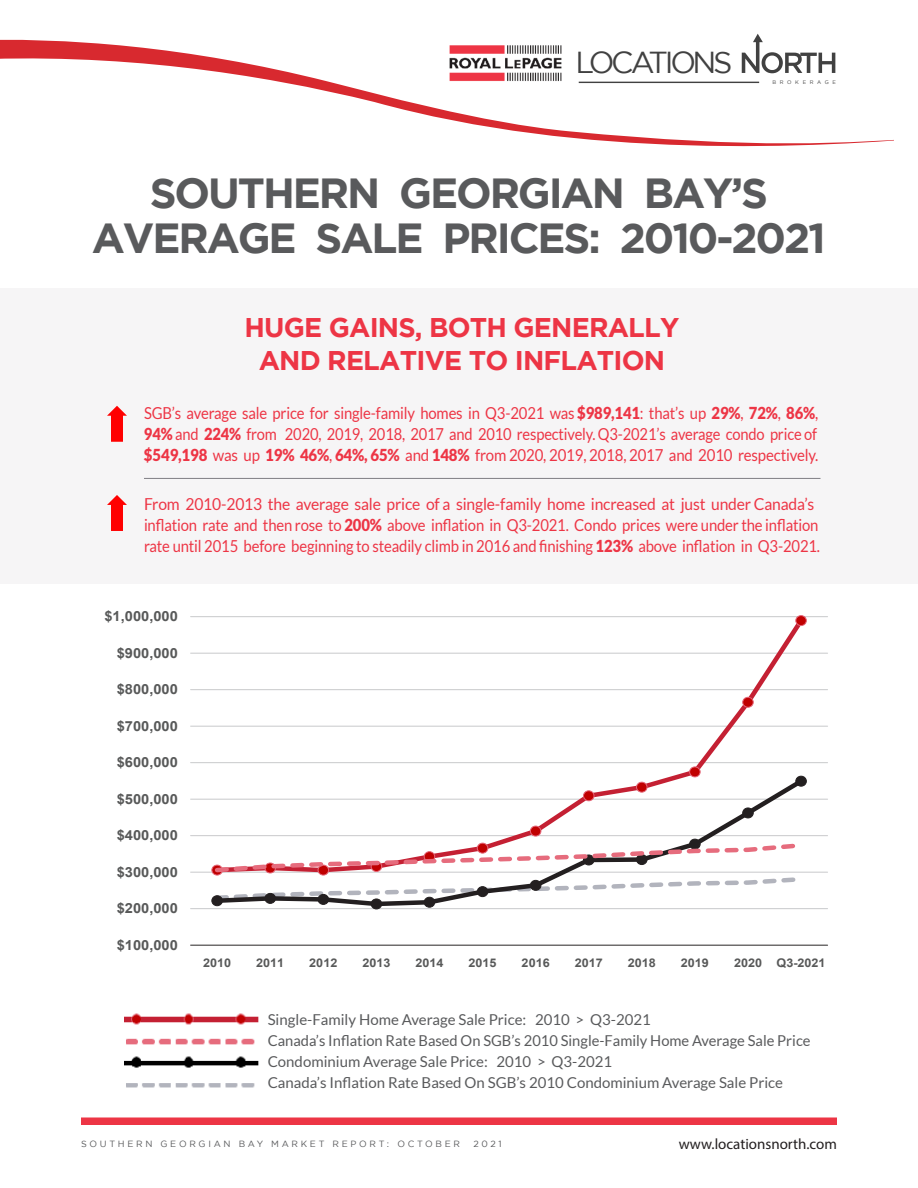
<style>
.page{position:relative;width:918px;height:1188px;background:#fff}
.page>*{position:absolute;margin:0;border:0;box-sizing:border-box;transform-origin:0 0}
.t1{font:700 42px/45px "Gotham";letter-spacing:-.05em;color:#595a5c;text-align:center}
.t2{font:30.3px "Gotham";letter-spacing:-.115em;color:#414141}
.t3{font:700 27px/32.4px "Gotham";letter-spacing:-.03em;color:#ed3545;text-align:center}
.t4{font:16.5px/21px "Lato";letter-spacing:-.01em;color:#ed3545;scale:.95 1}
.t5{font:16.5px/21px "Lato";letter-spacing:-.01em;color:#ed3545;text-align:justify;scale:.9 1}
.t6{font:15px "Lato";color:#595a5c}
.t7{font:15px "Myriad Pro";color:#231f20}
.t8{font:700 13.95px "Arial";color:#585959;scale:1.05 1}
.t9{font:700 12px "Arial";color:#585959;scale:1.05 1}
.t10{font:9px "Gotham";letter-spacing:.3em;color:#595a5c}
.t11{font:5.25px "Gotham";letter-spacing:.7em;color:#414141}
.s1{font-weight:900}
</style>
<div class="page">
<div style="left:81px;top:1118px;width:756px;height:7px;background:#ed3545"></div>
<hr style="left:191px;top:908px;width:637px;height:1px;background:#c7c8ca">
<hr style="left:191px;top:872px;width:637px;height:1px;background:#c7c8ca">
<hr style="left:191px;top:835px;width:637px;height:1px;background:#c7c8ca">
<hr style="left:191px;top:799px;width:637px;height:1px;background:#c7c8ca">
<hr style="left:191px;top:762px;width:637px;height:1px;background:#c7c8ca">
<hr style="left:191px;top:726px;width:637px;height:1px;background:#c7c8ca">
<hr style="left:191px;top:689px;width:637px;height:1px;background:#c7c8ca">
<hr style="left:191px;top:653px;width:637px;height:1px;background:#c7c8ca">
<hr style="left:191px;top:616px;width:637px;height:1px;background:#c7c8ca">
<hr style="left:191px;top:945px;width:637px;height:1px;background:#231f20">
<div style="left:212px;top:896px;width:10px;height:10px;background:#231f20;border-radius:50%"></div>
<div style="left:212px;top:895px;width:11px;height:11px;border:1px solid #231f20;border-radius:50%"></div>
<div style="left:265px;top:893px;width:11px;height:11px;border:1px solid #231f20;border-radius:50%"></div>
<div style="left:318px;top:894px;width:11px;height:11px;border:1px solid #231f20;border-radius:50%"></div>
<div style="left:371px;top:899px;width:11px;height:10px;background:#231f20;border-radius:50%"></div>
<div style="left:371px;top:899px;width:11px;height:10px;border:1px solid #231f20;border-radius:50%"></div>
<div style="left:424px;top:897px;width:11px;height:10px;background:#231f20;border-radius:50%"></div>
<div style="left:424px;top:897px;width:11px;height:10px;border:1px solid #231f20;border-radius:50%"></div>
<svg style="left:212px;top:615px;width:596px;height:258px"></svg>
<div style="left:530px;top:826px;width:11px;height:10px;background:#c00000;border-radius:50%"></div>
<div style="left:530px;top:826px;width:11px;height:10px;border:1px solid #e46678;border-radius:50%"></div>
<div style="left:583px;top:791px;width:11px;height:10px;background:#c00000;border-radius:50%"></div>
<div style="left:583px;top:791px;width:11px;height:10px;border:1px solid #e46678;border-radius:50%"></div>
<div style="left:637px;top:782px;width:10px;height:10px;background:#c00000;border-radius:50%"></div>
<div style="left:636px;top:782px;width:11px;height:10px;border:1px solid #e46678;border-radius:50%"></div>
<div style="left:690px;top:767px;width:10px;height:10px;background:#c00000;border-radius:50%"></div>
<div style="left:689px;top:767px;width:11px;height:10px;border:1px solid #e46678;border-radius:50%"></div>
<div style="left:743px;top:697px;width:10px;height:10px;background:#c00000;border-radius:50%"></div>
<div style="left:742px;top:697px;width:12px;height:11px;border:1px solid #e46678;border-radius:50%"></div>
<div style="left:796px;top:616px;width:10px;height:10px;background:#c00000;border-radius:50%"></div>
<div style="left:796px;top:615px;width:11px;height:11px;border:1px solid #e46678;border-radius:50%"></div>
<svg style="left:212px;top:840px;width:594px;height:63px"></svg>
<div style="left:0;top:289px;width:918px;height:295px;background:#f6f5f6"></div>
<hr style="left:144px;top:478px;width:676px;height:1px;background:#807f84">
<svg style="left:107px;top:495px;width:20px;height:36px"></svg>
<svg style="left:107px;top:406px;width:20px;height:36px"></svg>
<img style="left:124px;top:1013px;width:135px;height:75px">
<svg style="left:0;top:39px;width:894px;height:108px"></svg>
<img style="left:448px;top:44px;width:114px;height:39px">
<svg style="left:742px;top:34px;width:93px;height:39px"></svg>
<hr style="left:579px;top:82px;width:180px;height:1px;background:#414141">
<p class="t2" style="left:576px;top:46px;width:158px">LOCATIONS</p>
<p class="t11" style="left:772px;top:79px;width:65px">BROKERAGE</p>
<p class="t1" style="left:92px;top:169px;width:736px">SOUTHERN GEORGIAN BAY’S<br>AVERAGE SALE PRICES: 2010-2021</p>
<p class="t3" style="left:245px;top:311px;width:436px">HUGE GAINS, BOTH GENERALLY<br>AND RELATIVE TO INFLATION</p>
<p class="t5" style="left:144px;top:403px;width:751px">SGB’s average sale price for single-family homes in Q3-2021 was <span class="s1">$989,141</span>: that’s up <span class="s1">29%</span>, <span class="s1">72%</span>, <span class="s1">86%</span>, <span class="s1">94%</span> and <span class="s1">224%</span> from 2020, 2019, 2018, 2017 and 2010 respectively. Q3-2021’s average condo price of <span class="s1">$549,198</span> was up <span class="s1">19% 46%</span>, <span class="s1">64%, 65%</span> and <span class="s1">148%</span> from 2020, 2019, 2018, 2017 and 2010 respectively.</p>
<p class="t4" style="left:144px;top:494px;width:713px">From 2010-2013 the average sale price of a single-family home increased at just under Canada’s inflation rate and then rose to <span class="s1">200%</span> above inflation in Q3-2021. Condo prices were under the inflation rate until 2015 before beginning to steadily climb in 2016 and finishing <span class="s1">123%</span> above inflation in Q3-2021.</p>
<p class="t8" style="left:104px;top:606px;width:72px">$1,000,000</p>
<p class="t8" style="left:117px;top:643px;width:60px">$900,000</p>
<p class="t8" style="left:117px;top:679px;width:60px">$800,000</p>
<p class="t8" style="left:117px;top:716px;width:60px">$700,000</p>
<p class="t8" style="left:117px;top:752px;width:60px">$600,000</p>
<p class="t8" style="left:117px;top:789px;width:60px">$500,000</p>
<p class="t8" style="left:117px;top:825px;width:60px">$400,000</p>
<p class="t8" style="left:117px;top:862px;width:60px">$300,000</p>
<p class="t8" style="left:117px;top:898px;width:60px">$200,000</p>
<p class="t8" style="left:117px;top:935px;width:60px">$100,000</p>
<p class="t9" style="left:203px;top:954px;width:28px">2010</p>
<p class="t9" style="left:256px;top:954px;width:28px">2011</p>
<p class="t9" style="left:309px;top:954px;width:28px">2012</p>
<p class="t9" style="left:362px;top:954px;width:28px">2013</p>
<p class="t9" style="left:415px;top:954px;width:28px">2014</p>
<p class="t9" style="left:469px;top:954px;width:28px">2015</p>
<p class="t9" style="left:522px;top:954px;width:28px">2016</p>
<p class="t9" style="left:575px;top:954px;width:28px">2017</p>
<p class="t9" style="left:628px;top:954px;width:28px">2018</p>
<p class="t9" style="left:681px;top:954px;width:28px">2019</p>
<p class="t9" style="left:734px;top:954px;width:89px">2020 Q3-2021</p>
<p class="t6" style="left:268px;top:1011px;width:385px">Single-Family Home Average Sale Price: 2010 &gt; Q3-2021</p>
<p class="t6" style="left:268px;top:1032px;width:544px">Canada’s Inflation Rate Based On SGB’s 2010 Single-Family Home Average Sale Price</p>
<p class="t6" style="left:268px;top:1053px;width:346px">Condominium Average Sale Price: 2010 &gt; Q3-2021</p>
<p class="t6" style="left:268px;top:1074px;width:517px">Canada’s Inflation Rate Based On SGB’s 2010 Condominium Average Sale Price</p>
<p class="t10" style="left:81px;top:1139px;width:380px">SOUTHERN GEORGIAN BAY MARKET REPORT: OCTOBER</p>
<p class="t10" style="left:473px;top:1139px;width:30px">2021</p>
<p class="t7" style="left:679px;top:1134px;width:160px">www.locationsnorth.com</p>
</div>
